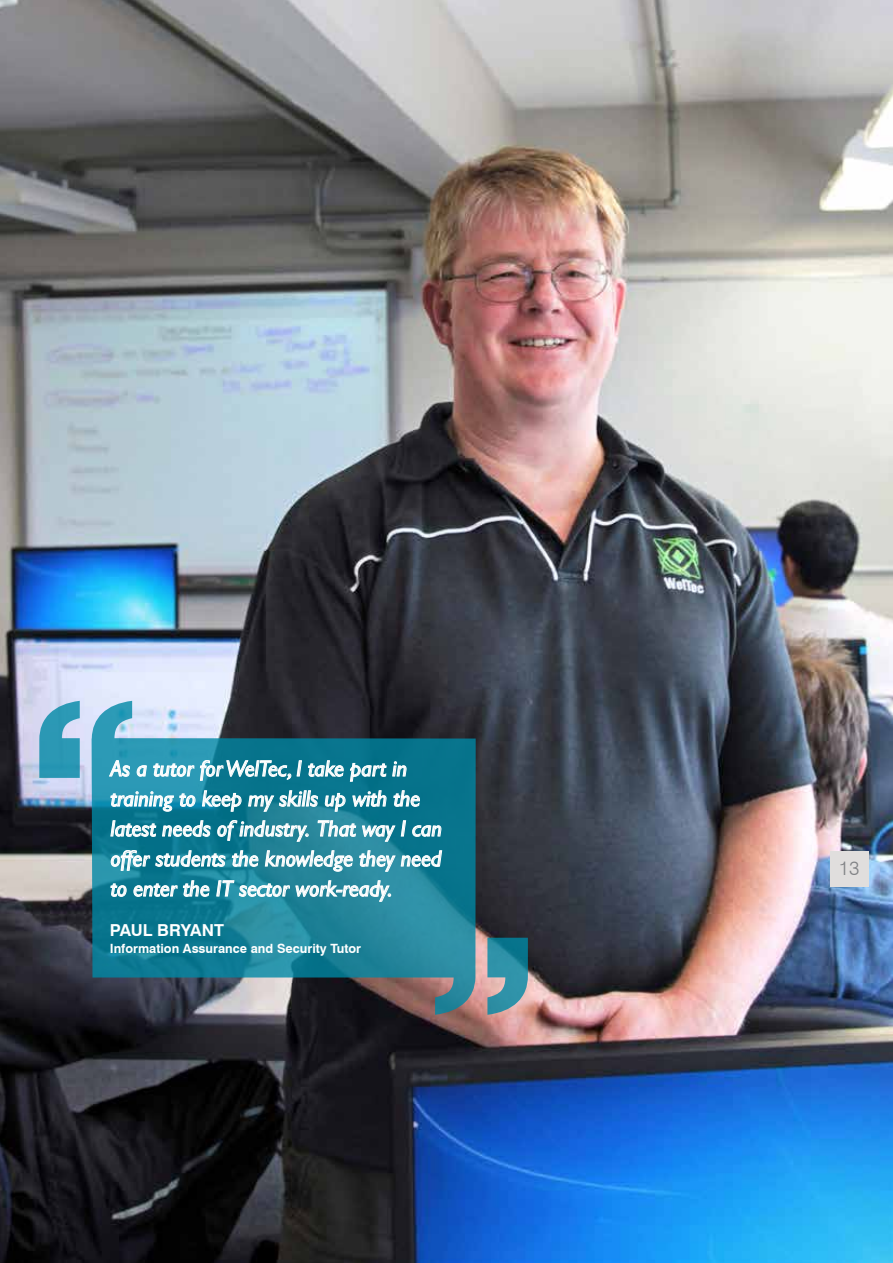
<style>
.page{position:relative;width:893px;height:1263px;background:#fff}
.page>*{position:absolute;margin:0;border:0;box-sizing:border-box;transform-origin:0 0}
.t1{font:italic 22.5px/30px "Gill Sans";color:#fff}
.t2{font:300 19.5px "Swiss 721 BT";color:#808285}
.t3{font:700 16.5px "Swiss 721 BT";color:#fff}
.t4{font:700 12.75px "Swiss 721 BT";color:#fff}
</style>
<div class="page">
<img style="left:0;top:0;width:893px;height:1263px">
<svg style="left:39px;top:701px;width:489px;height:314px;background:#356e80"></svg>
<svg style="left:109px;top:760px;width:21px;height:17px"></svg>
<svg style="left:136px;top:765px;width:11px;height:12px"></svg>
<svg style="left:153px;top:760px;width:149px;height:21px;background:#4ea0b4"></svg>
<svg style="left:308px;top:760px;width:36px;height:17px"></svg>
<svg style="left:350px;top:761px;width:57px;height:21px"></svg>
<svg style="left:110px;top:791px;width:86px;height:21px;background:#54a8bf"></svg>
<svg style="left:202px;top:790px;width:40px;height:22px"></svg>
<svg style="left:248px;top:790px;width:70px;height:22px;background:#4f9cac"></svg>
<svg style="left:325px;top:793px;width:21px;height:19px"></svg>
<svg style="left:352px;top:790px;width:35px;height:17px"></svg>
<svg style="left:393px;top:790px;width:27px;height:17px"></svg>
<svg style="left:110px;top:820px;width:101px;height:17px;background:#569fb0"></svg>
<svg style="left:217px;top:820px;width:92px;height:22px;background:#509cac"></svg>
<svg style="left:317px;top:820px;width:39px;height:17px"></svg>
<svg style="left:362px;top:825px;width:33px;height:17px"></svg>
<svg style="left:401px;top:820px;width:5px;height:17px"></svg>
<svg style="left:412px;top:825px;width:30px;height:12px"></svg>
<svg style="left:110px;top:850px;width:116px;height:21px;background:#4f9eb0"></svg>
<svg style="left:232px;top:850px;width:27px;height:17px"></svg>
<svg style="left:265px;top:850px;width:88px;height:22px;background:#62a7b5"></svg>
<svg style="left:359px;top:850px;width:83px;height:22px;background:#56a2b3"></svg>
<svg style="left:110px;top:883px;width:17px;height:14px"></svg>
<svg style="left:133px;top:880px;width:77px;height:17px"></svg>
<svg style="left:216px;top:880px;width:175px;height:22px;background:#55a3b4"></svg>
<div style="left:830px;top:851px;width:39px;height:36px;background:#e0dedd"></div>
<p class="t1" style="left:110px;top:754px;width:333px">As a tutor for WelTec, I take part in training to keep my skills up with the latest needs of industry. That way I can offer students the knowledge they need to enter the IT sector work-ready.</p>
<p class="t3" style="left:110px;top:920px;width:60px">PAUL BRY</p>
<p class="t3" style="left:190px;top:920px;width:35px">ANT</p>
<p class="t4" style="left:110px;top:940px;width:253px">I nformation Assurance and Security Tutor</p>
<p class="t2" style="left:839px;top:856px;width:22px">13</p>
</div>
